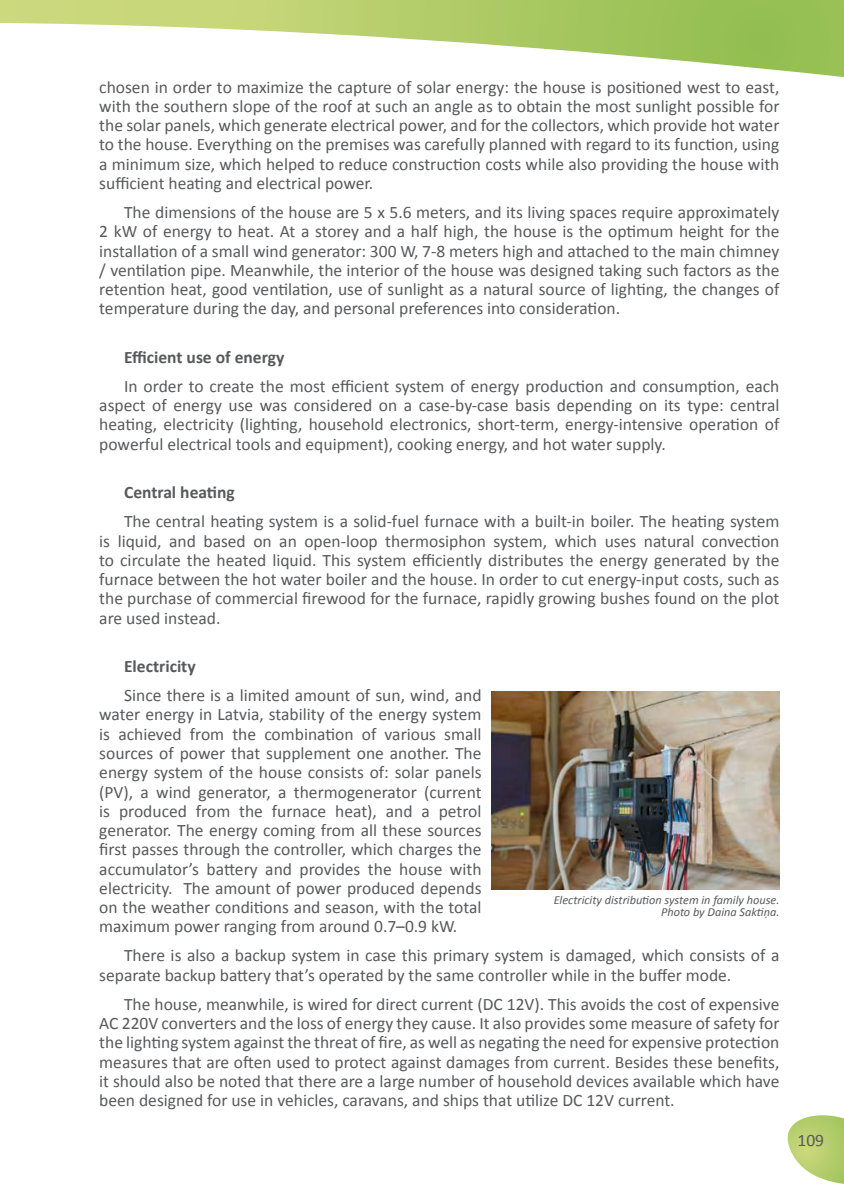
<style>
.page{position:relative;width:844px;height:1191px;background:#fff}
.page>*{position:absolute;margin:0;border:0;box-sizing:border-box;transform-origin:0 0}
.t1{font:17.5px/19.2px "Calibri";color:#58595b;text-align:justify}
.t2{font:700 17.5px "Calibri";color:#58595b}
.t3{font:italic 12.25px/12.2px "Calibri";color:#58595b;text-align:right}
</style>
<div class="page">
<svg style="left:16px;top:0;width:827px;height:77px"></svg>
<svg style="left:787px;top:1115px;width:56px;height:69px"></svg>
<hr style="left:0;top:514px;width:1px;height:84px;background:#92be50">
<img style="left:491px;top:691px;width:288px;height:198px">
<p class="t1" style="left:99px;top:77px;width:681px">chosen in order to maximize the capture of solar energy: the house is positioned west to east, with the southern slope of the roof at such an angle as to obtain the most sunlight possible for the solar panels, which generate electrical power, and for the collectors, which provide hot water to the house. Everything on the premises was carefully planned with regard to its function, using a minimum size, which helped to reduce construction costs while also providing the house with sufficient heating and electrical power.</p>
<p class="t1" style="left:99px;top:203px;width:681px;text-indent:25px">The dimensions of the house are 5 x 5.6 meters, and its living spaces require approximately 2 kW of energy to heat. At a storey and a half high, the house is the optimum height for the installation of a small wind generator: 300 W, 7-8 meters high and attached to the main chimney / ventilation pipe. Meanwhile, the interior of the house was designed taking such factors as the retention heat, good ventilation, use of sunlight as a natural source of lighting, the changes of temperature during the day, and personal preferences into consideration.</p>
<p class="t2" style="left:124px;top:346px;width:162px">Efficient use of energy</p>
<p class="t1" style="left:99px;top:376px;width:681px;text-indent:25px">In order to create the most efficient system of energy production and consumption, each aspect of energy use was considered on a case-by-case basis depending on its type: central heating, electricity (lighting, household electronics, short-term, energy-intensive operation of powerful electrical tools and equipment), cooking energy, and hot water supply.</p>
<p class="t2" style="left:124px;top:481px;width:112px">Central heating</p>
<p class="t1" style="left:99px;top:512px;width:681px;text-indent:25px">The central heating system is a solid-fuel furnace with a built-in boiler. The heating system is liquid, and based on an open-loop thermosiphon system, which uses natural convection to circulate the heated liquid. This system efficiently distributes the energy generated by the furnace between the hot water boiler and the house. In order to cut energy-input costs, such as the purchase of commercial firewood for the furnace, rapidly growing bushes found on the plot are used instead.</p>
<p class="t2" style="left:124px;top:655px;width:73px">Electricity</p>
<p class="t1" style="left:99px;top:686px;width:383px;text-indent:25px">Since there is a limited amount of sun, wind, and water energy in Latvia, stability of the energy system is achieved from the combination of various small sources of power that supplement one another. The energy system of the house consists of: solar panels (PV), a wind generator, a thermogenerator (current is produced from the furnace heat), and a petrol generator. The energy coming from all these sources first passes through the controller, which charges the accumulator’s battery and provides the house with electricity. The amount of power produced depends on the weather conditions and season, with the total maximum power ranging from around 0.7–0.9 kW.</p>
<p class="t1" style="left:99px;top:946px;width:681px;text-indent:25px">There is also a backup system in case this primary system is damaged, which consists of a separate backup battery that’s operated by the same controller while in the buffer mode.</p>
<p class="t1" style="left:99px;top:994px;width:681px;text-indent:25px">The house, meanwhile, is wired for direct current (DC 12V). This avoids the cost of expensive AC 220V converters and the loss of energy they cause. It also provides some measure of safety for the lighting system against the threat of fire, as well as negating the need for expensive protection measures that are often used to protect against damages from current. Besides these benefits, it should also be noted that there are a large number of household devices available which have been designed for use in vehicles, caravans, and ships that utilize DC 12V current.</p>
<p class="t3" style="left:553px;top:893px;width:227px">Electricity distribution system in family house.<br>Photo by Daina Saktiņa.</p>
<p class="t1" style="left:797px;top:1130px;width:28px">109</p>
</div>
